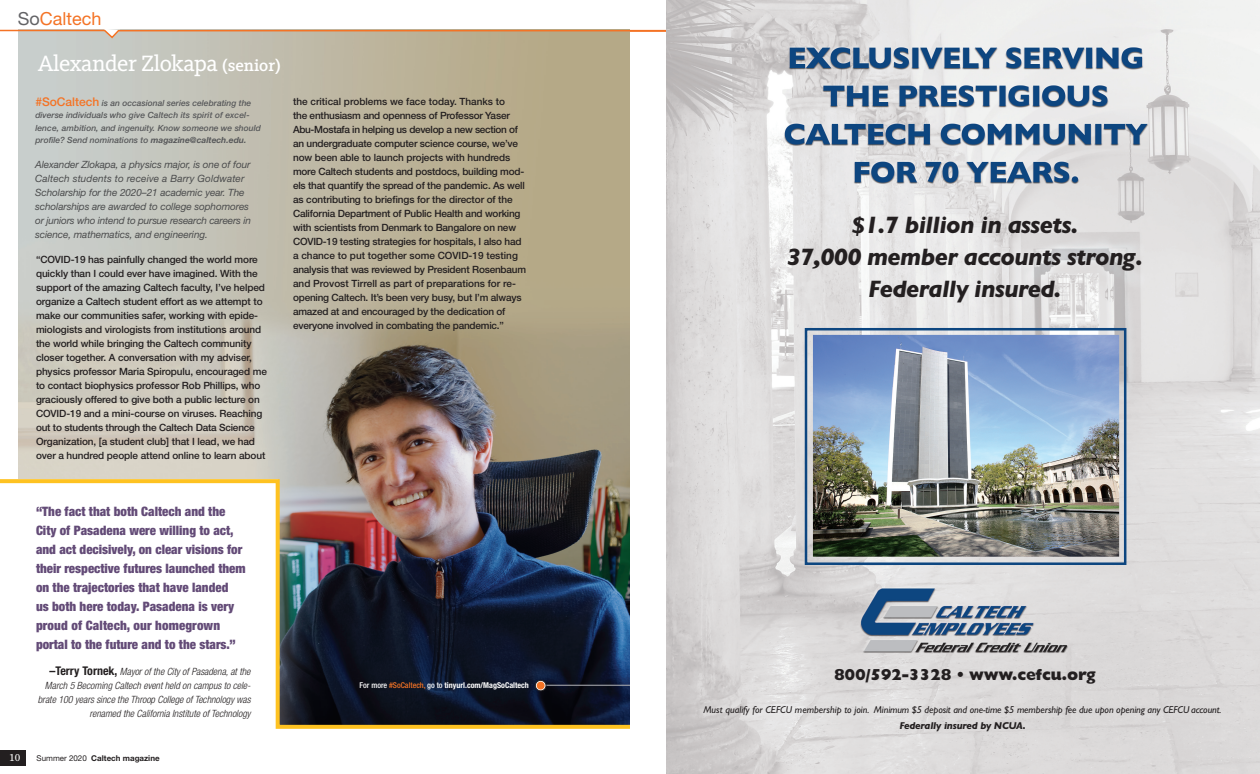
<style>
.page{position:relative;width:1260px;height:774px;background:#fff}
.page>*{position:absolute;margin:0;border:0;box-sizing:border-box;transform-origin:0 0}
.t1{font:italic 700 24px/32px "Gill Sans";letter-spacing:-.025em;color:#231f20;text-align:center}
.t2{font:23px "Kievit Slab Pro";letter-spacing:-.025em;color:#fff}
.t3{font:18px "Helvetica Neue LT Std";color:#f47325}
.t4{font:800 16px "Gill Sans";letter-spacing:-.015em;color:#231f20}
.t5{font:900 condensed 13px/19px "Helvetica Neue LT Std";color:#634b77}
.t6{font:500 10px/14px "Helvetica Neue LT Std";letter-spacing:-.01em;color:#231f20}
.t7{font:italic 10px/14px "Helvetica Neue LT Std";letter-spacing:-.01em;color:#4b4c4d}
.t8{font:italic 300 condensed 10px/14px "Helvetica Neue LT Std";color:#231f20;text-align:right}
.t9{font:italic 10px "Gill Sans";letter-spacing:-.01em;color:#231f20}
.t10{font:italic 700 10px "Gill Sans";letter-spacing:-.02em;color:#231f20}
.t11{font:10px "New Century Schlbk LT Std";color:#fff}
.t12{font:italic 500 8.5px/12.5px "Helvetica Neue LT Std";color:#57585a}
.t13{font:700 condensed 8px "Helvetica Neue LT Std";color:#fff}
.t14{font:700 8px "Helvetica Neue LT Std";color:#231f20}
.s1{color:#636366}
.s2{font-weight:500;font-size:17px}
.s3{font-style:normal;font-size:12px;color:#f47325}
.s4{font-weight:700}
.s5{font-weight:700;font-style:normal;font-size:12px}
.s6{font-weight:400}
.s7{font-weight:500}
.s8{font-weight:500;color:#f47325}
</style>
<div class="page">
<hr style="left:630px;top:30px;width:630px;height:1px;background:#f47325">
<div style="left:0;top:751px;width:26px;height:15px;background:#231f20"></div>
<img style="left:18px;top:40px;width:612px;height:437px">
<svg style="left:0;top:29px;width:632px;height:11px;background:#c7b197"></svg>
<img style="left:666px;top:0;width:594px;height:774px">
<div style="left:805px;top:328px;width:321px;height:237px;border:3px solid #0d4680"></div>
<img style="left:0;top:477px;width:630px;height:252px">
<h3 class="t3" style="left:18px;top:8px;width:85px"><span class="s1">So</span>Caltech</h3>
<h2 class="t2" style="left:38px;top:50px;width:245px">Alexander Zlokapa <span class="s2">(senior)</span></h2>
<p class="t12" style="left:35px;top:96px;width:227px"><span class="s3">#SoCaltech</span> is an occasional series celebrating the diverse individuals who give Caltech its spirit of excel&shy;lence, ambition, and ingenuity. Know someone we should profile? Send nominations to <span class="s4">magazine@caltech.edu.</span></p>
<p class="t7" style="left:35px;top:157px;width:217px">Alexander Zlokapa, a physics major, is one of four Caltech students to receive a Barry Goldwater Scholarship for the 2020–21 academic year. The scholarships are awarded to college sophomores or juniors who intend to pursue research careers in science, mathematics, and engineering.</p>
<p class="t6" style="left:36px;top:252px;width:232px">“COVID-19 has painfully changed the world more quickly than I could ever have imagined. With the support of the amazing Caltech faculty, I’ve helped organize a Caltech student effort as we attempt to make our communities safer, working with epide&shy;miologists and virologists from institutions around the world while bringing the Caltech community closer together. A conversation with my adviser, physics professor Maria Spiropulu, encouraged me to contact biophysics professor Rob Phillips, who graciously offered to give both a public lecture on COVID-19 and a mini-course on viruses. Reaching out to students through the Caltech Data Science Organization, [a student club] that I lead, we had over a hundred people attend online to learn about</p>
<p class="t6" style="left:293px;top:95px;width:235px">the critical problems we face today. Thanks to<br>the enthusiasm and openness of Professor Yaser Abu-Mostafa in helping us develop a new section of an undergraduate computer science course, we’ve now been able to launch projects with hundreds more Caltech students and postdocs, building mod&shy;els that quantify the spread of the pandemic. As well as contributing to briefings for the director of the California Department of Public Health and working with scientists from Denmark to Bangalore on new COVID-19 testing strategies for hospitals, I also had a chance to put together some COVID-19 testing analysis that was reviewed by President Rosenbaum and Provost Tirrell as part of preparations for re&shy;opening Caltech. It’s been very busy, but I’m always amazed at and encouraged by the dedication of everyone involved in combating the pandemic.”</p>
<p class="t5" style="left:36px;top:502px;width:211px">“The fact that both Caltech and the City of Pasadena were willing to act, and act decisively, on clear visions for their respective futures launched them on the trajectories that have landed<br>us both here today. Pasadena is very proud of Caltech, our homegrown portal to the future and to the stars.”</p>
<p class="t8" style="left:38px;top:665px;width:214px"><span class="s5">–Terry Tornek,</span> Mayor of the City of Pasadena, at the March 5 Becoming Caltech event held on campus to cele&shy;brate 100 years since the Throop College of Technology was renamed the California Institute of Technology</p>
<p class="t11" style="left:9px;top:751px;width:13px">10</p>
<p class="t14" style="left:37px;top:753px;width:125px"><span class="s6">Summer 2020</span> Caltech magazine</p>
<p class="t13" style="left:360px;top:680px;width:171px"><span class="s7">For more</span> <span class="s8">#SoCaltech,</span> <span class="s7">go to</span> tinyurl.com/MagSoCaltech</p>
<h1 class="t1" style="left:787px;top:208px;width:358px">$1.7 billion in assets.<br>37,000 member accounts strong.<br>Federally insured.</h1>
<h3 class="t4" style="left:834px;top:665px;width:263px">800/592-3328 • www.cefcu.org</h3>
<p class="t9" style="left:703px;top:703px;width:520px">Must qualify for CEFCU membership to join. Minimum $5 deposit and one-time $5 membership fee due upon opening any CEFCU account.</p>
<p class="t10" style="left:899px;top:719px;width:128px">Federally insured by NCUA.</p>
</div>
